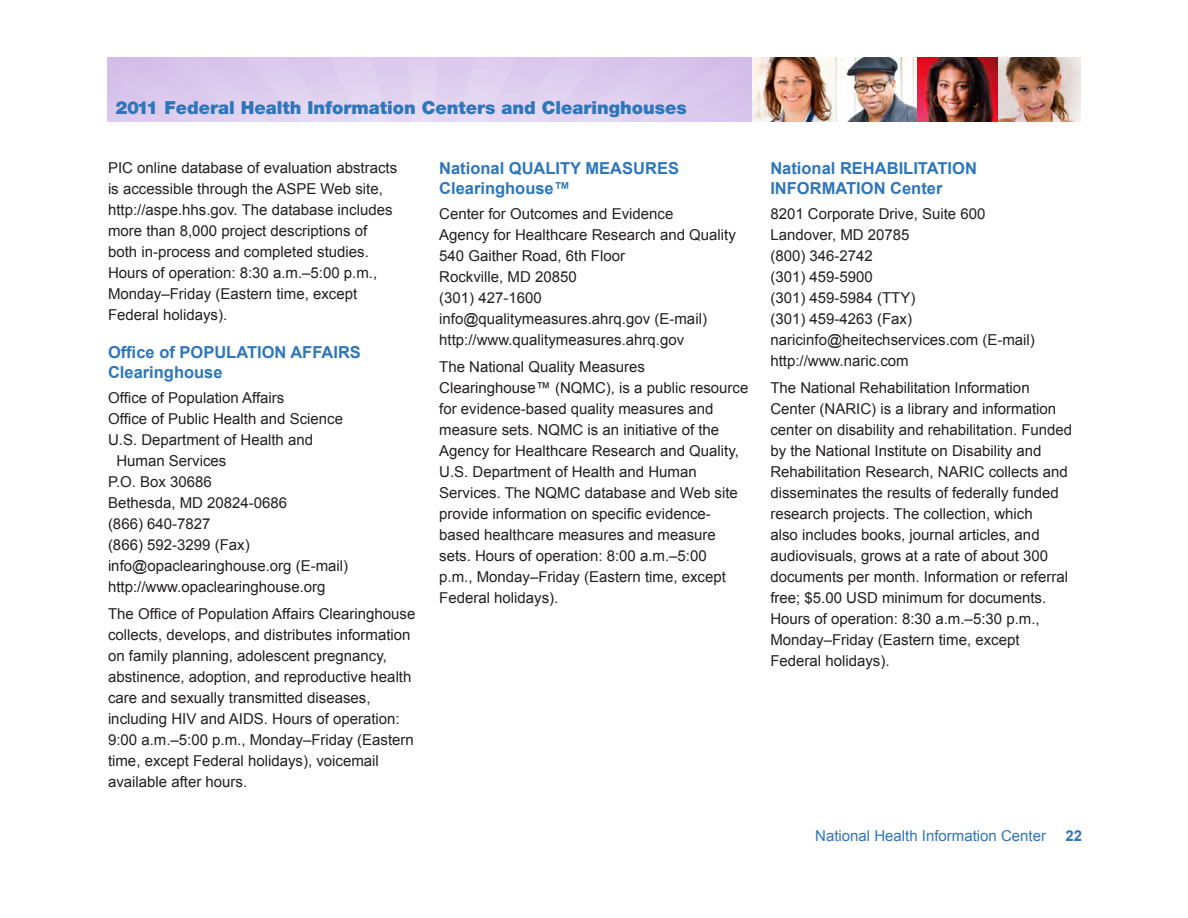
<style>
.page{position:relative;width:1188px;height:918px;background:#fff}
.page>*{position:absolute;margin:0;border:0;box-sizing:border-box;transform-origin:0 0}
.t1{font:900 18px "Helvetica Neue LT Std";color:#2e76bc}
.Head_2{font:700 16.5px/19.5px "Arial";color:#2e76bc}
.copy{font:15px/21px "Arial";color:#231f20}
.t2{font:15px "Arial";color:#2e76bc}
.t3{font:700 15px "Arial";color:#2e76bc}
</style>
<div class="page">
<img style="left:108px;top:57px;width:973px;height:64px">
<p class="t1" style="left:116px;top:97px;width:573px">2011 Federal Health Information Centers and Clearinghouses</p>
<p class="copy" style="left:108px;top:157px;width:291px">PIC online database of evaluation abstracts is accessible through the ASPE Web site,</p>
<p class="copy" style="left:108px;top:199px;width:286px">http://aspe.hhs.gov. The database includes more than 8,000 project descriptions of both in-process and completed studies.<br>Hours of operation: 8:30 a.m.–5:00 p.m., Monday–Friday (Eastern time, except Federal holidays).</p>
<p class="Head_2" style="left:108px;top:343px;width:254px">Office of POPULATION AFFAIRS<br>Clearinghouse</p>
<p class="copy" style="left:108px;top:387px;width:178px">Office of Population Affairs</p>
<p class="copy" style="left:108px;top:408px;width:237px">Office of Public Health and Science</p>
<p class="copy" style="left:108px;top:429px;width:207px">U.S. Department of Health and</p>
<p class="copy" style="left:116px;top:450px;width:112px">Human Services</p>
<p class="copy" style="left:108px;top:471px;width:105px">P.O. Box 30686</p>
<p class="copy" style="left:108px;top:492px;width:181px">Bethesda, MD 20824-0686</p>
<p class="copy" style="left:108px;top:513px;width:104px">(866) 640-7827</p>
<p class="copy" style="left:108px;top:534px;width:143px">(866) 592-3299 (Fax)</p>
<p class="copy" style="left:108px;top:555px;width:242px">info@opaclearinghouse.org (E-mail)</p>
<p class="copy" style="left:108px;top:576px;width:219px">http://www.opaclearinghouse.org</p>
<p class="copy" style="left:108px;top:604px;width:309px">The Office of Population Affairs Clearinghouse collects, develops, and distributes information on family planning, adolescent pregnancy, abstinence, adoption, and reproductive health care and sexually transmitted diseases, including HIV and AIDS. Hours of operation:<br>9:00 a.m.–5:00 p.m., Monday–Friday (Eastern time, except Federal holidays), voicemail available after hours.</p>
<p class="Head_2" style="left:439px;top:159px;width:241px">National QUALITY MEASURES<br>Clearinghouse™</p>
<p class="copy" style="left:439px;top:203px;width:298px">Center for Outcomes and Evidence<br>Agency for Healthcare Research and Quality<br>540 Gaither Road, 6th Floor<br>Rockville, MD 20850<br>(301) 427-1600 info@qualitymeasures.ahrq.gov (E-mail)</p>
<p class="copy" style="left:439px;top:329px;width:247px">http://www.qualitymeasures.ahrq.gov</p>
<p class="copy" style="left:439px;top:357px;width:311px">The National Quality Measures Clearinghouse™ (NQMC), is a public resource for evidence-based quality measures and measure sets. NQMC is an initiative of the Agency for Healthcare Research and Quality, U.S. Department of Health and Human Services. The NQMC database and Web site provide information on specific evidence&shy;based healthcare measures and measure sets. Hours of operation: 8:00 a.m.–5:00<br>p.m., Monday–Friday (Eastern time, except Federal holidays).</p>
<p class="Head_2" style="left:770px;top:159px;width:208px">National REHABILITATION<br>INFORMATION Center</p>
<p class="copy" style="left:770px;top:203px;width:266px">8201 Corporate Drive, Suite 600<br>Landover, MD 20785<br>(800) 346-2742<br>(301) 459-5900<br>(301) 459-5984 (TTY)<br>(301) 459-4263 (Fax) naricinfo@heitechservices.com (E-mail) http://www.naric.com</p>
<p class="copy" style="left:770px;top:378px;width:303px">The National Rehabilitation Information Center (NARIC) is a library and information center on disability and rehabilitation. Funded by the National Institute on Disability and Rehabilitation Research, NARIC collects and disseminates the results of federally funded research projects. The collection, which<br>also includes books, journal articles, and audiovisuals, grows at a rate of about 300 documents per month. Information or referral free; $5.00 USD minimum for documents.<br>Hours of operation: 8:30 a.m.–5:30 p.m., Monday–Friday (Eastern time, except Federal holidays).</p>
<p class="t2" style="left:815px;top:826px;width:232px">National Health Information Center</p>
<p class="t3" style="left:1066px;top:826px;width:18px">22</p>
</div>
